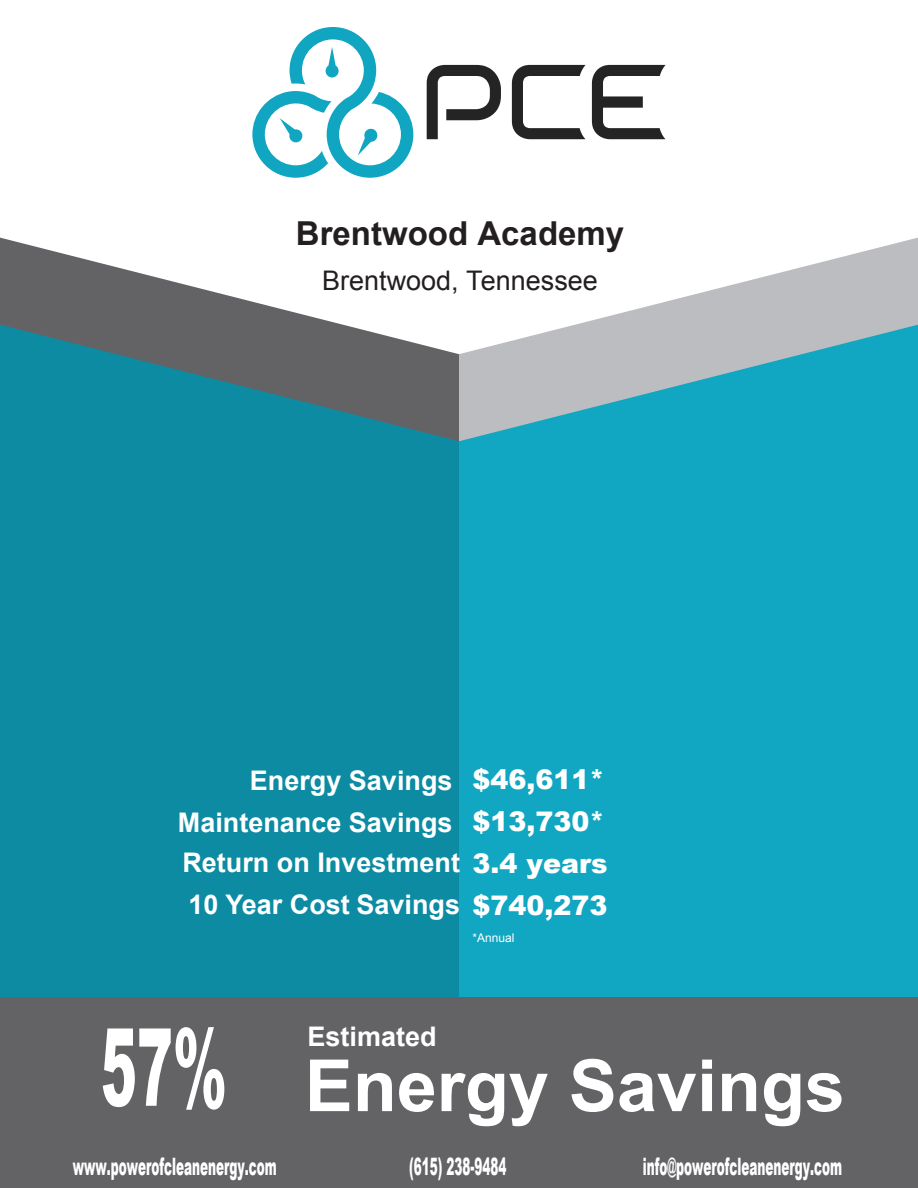
<style>
.page{position:relative;width:918px;height:1188px;background:#fff}
.page>*{position:absolute;margin:0;border:0;box-sizing:border-box;transform-origin:0 0}
.t1{font:900 108px "Arial";color:#fff;scale:.5 1}
.t2{font:700 72px "Arial";color:#fff}
.t3{font:700 33px "Arial";color:#231f20}
.t4{font:700 27px/41.4px "Arial";color:#fff;text-align:right}
.t5{font:900 27px/42px "Arial";color:#fff;text-align:justify}
.t6{font:27px "Arial";color:#231f20}
.t7{font:900 24px "Arial";color:#fff;scale:.5 1}
.t8{font:12px "Arial";color:#fff}
</style>
<div class="page">
<div style="left:0;top:441px;width:459px;height:557px;background:#0d8ba2"></div>
<div style="left:459px;top:441px;width:459px;height:557px;background:#11a6c1"></div>
<div style="left:0;top:998px;width:918px;height:190px;background:#636366"></div>
<svg style="left:0;top:238px;width:459px;height:203px"></svg>
<svg style="left:459px;top:238px;width:459px;height:203px"></svg>
<svg style="left:252px;top:27px;width:161px;height:151px"></svg>
<svg style="left:427px;top:65px;width:74px;height:74px"></svg>
<svg style="left:512px;top:65px;width:74px;height:74px"></svg>
<svg style="left:592px;top:65px;width:74px;height:74px"></svg>
<p class="t3" style="left:296px;top:212px;width:330px">Brentwood Academy</p>
<p class="t6" style="left:322px;top:263px;width:277px">Brentwood, Tennessee</p>
<p class="t4" style="left:178px;top:760px;width:284px">Energy Savings<br>Maintenance Savings<br>Return on Investment<br>10 Year Cost Savings</p>
<p class="t5" style="left:472px;top:758px;width:137px">$46,611* $13,730* 3.4 years $740,273</p>
<p class="t8" style="left:472px;top:930px;width:44px">*Annual</p>
<p class="t1" style="left:101px;top:989px;width:254px">57%</p>
<p class="t4" style="left:307px;top:1017px;width:131px">Estimated</p>
<p class="t2" style="left:305px;top:1038px;width:542px">Energy Savings</p>
<p class="t7" style="left:73px;top:1149px;width:410px">www.powerofcleanenergy.com</p>
<p class="t7" style="left:409px;top:1149px;width:196px">(615) 238-9484</p>
<p class="t7" style="left:643px;top:1149px;width:401px">info@powerofcleanenergy.com</p>
</div>
